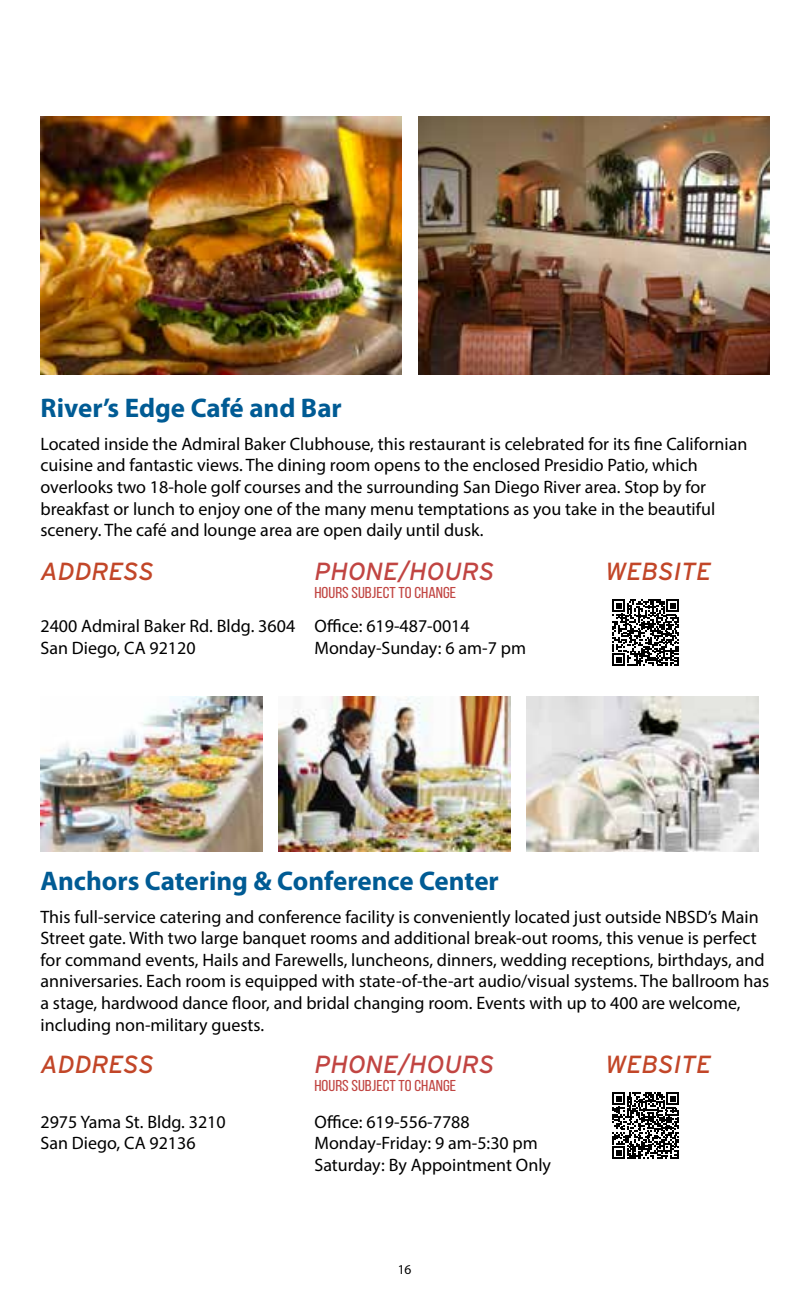
<style>
.page{position:relative;width:810px;height:1296px;background:#fff}
.page>*{position:absolute;margin:0;border:0;box-sizing:border-box;transform-origin:0 0}
.t1{font:700 27px "Myriad Pro";color:#005b94}
.t2{font:italic 24.75px "Interstate";color:#c24628}
.t3{font:italic 24.75px "Interstate";color:#c14542}
.t4{font:18px/21.6px "Myriad Pro";color:#000}
.t5{font:15.75px "Bebas Neue";color:#c14542;scale:1.12 1}
.t6{font:13.5px "Myriad Pro";color:#000}
</style>
<div class="page">
<svg style="left:612px;top:599px;width:67px;height:67px"></svg>
<svg style="left:612px;top:1092px;width:67px;height:67px"></svg>
<img style="left:41px;top:116px;width:360px;height:258px">
<img style="left:418px;top:116px;width:352px;height:258px">
<img style="left:41px;top:696px;width:221px;height:155px">
<img style="left:279px;top:696px;width:232px;height:155px">
<img style="left:527px;top:696px;width:232px;height:155px">
<h1 class="t1" style="left:40px;top:390px;width:303px">River’s Edge Café and Bar</h1>
<p class="t4" style="left:40px;top:433px;width:709px">Located inside the Admiral Baker Clubhouse, this restaurant is celebrated for its fine Californian cuisine and fantastic views. The dining room opens to the enclosed Presidio Patio, which overlooks two 18-hole golf courses and the surrounding San Diego River area. Stop by for breakfast or lunch to enjoy one of the many menu temptations as you take in the beautiful scenery. The café and lounge area are open daily until dusk.</p>
<h2 class="t2" style="left:40px;top:558px;width:115px">ADDRESS</h2>
<p class="t4" style="left:40px;top:615px;width:256px">2400 Admiral Baker Rd. Bldg. 3604<br>San Diego, CA 92120</p>
<h2 class="t3" style="left:314px;top:558px;width:181px">PHONE/HOURS</h2>
<p class="t5" style="left:314px;top:584px;width:128px">HOURS SUBJECT TO CHANGE</p>
<p class="t4" style="left:314px;top:615px;width:213px">Office: 619-487-0014<br>Monday-Sunday: 6 am-7 pm</p>
<h2 class="t2" style="left:605px;top:558px;width:107px">WEBSITE</h2>
<h1 class="t1" style="left:40px;top:863px;width:460px">Anchors Catering &amp; Conference Center</h1>
<p class="t4" style="left:40px;top:905px;width:730px">This full-service catering and conference facility is conveniently located just outside NBSD’s Main Street gate. With two large banquet rooms and additional break-out rooms, this venue is perfect for command events, Hails and Farewells, luncheons, dinners, wedding receptions, birthdays, and anniversaries. Each room is equipped with state-of-the-art audio/visual systems. The ballroom has a stage, hardwood dance floor, and bridal changing room. Events with up to 400 are welcome, including non-military guests.</p>
<h2 class="t2" style="left:40px;top:1051px;width:115px">ADDRESS</h2>
<p class="t4" style="left:40px;top:1110px;width:187px">2975 Yama St. Bldg. 3210<br>San Diego, CA 92136</p>
<h2 class="t3" style="left:314px;top:1051px;width:181px">PHONE/HOURS</h2>
<p class="t5" style="left:314px;top:1078px;width:128px">HOURS SUBJECT TO CHANGE</p>
<p class="t4" style="left:314px;top:1110px;width:238px">Office: 619-556-7788<br>Monday-Friday: 9 am-5:30 pm<br>Saturday: By Appointment Only</p>
<p class="t6" style="left:398px;top:1261px;width:15px">16</p>
<h2 class="t2" style="left:605px;top:1051px;width:107px">WEBSITE</h2>
</div>
